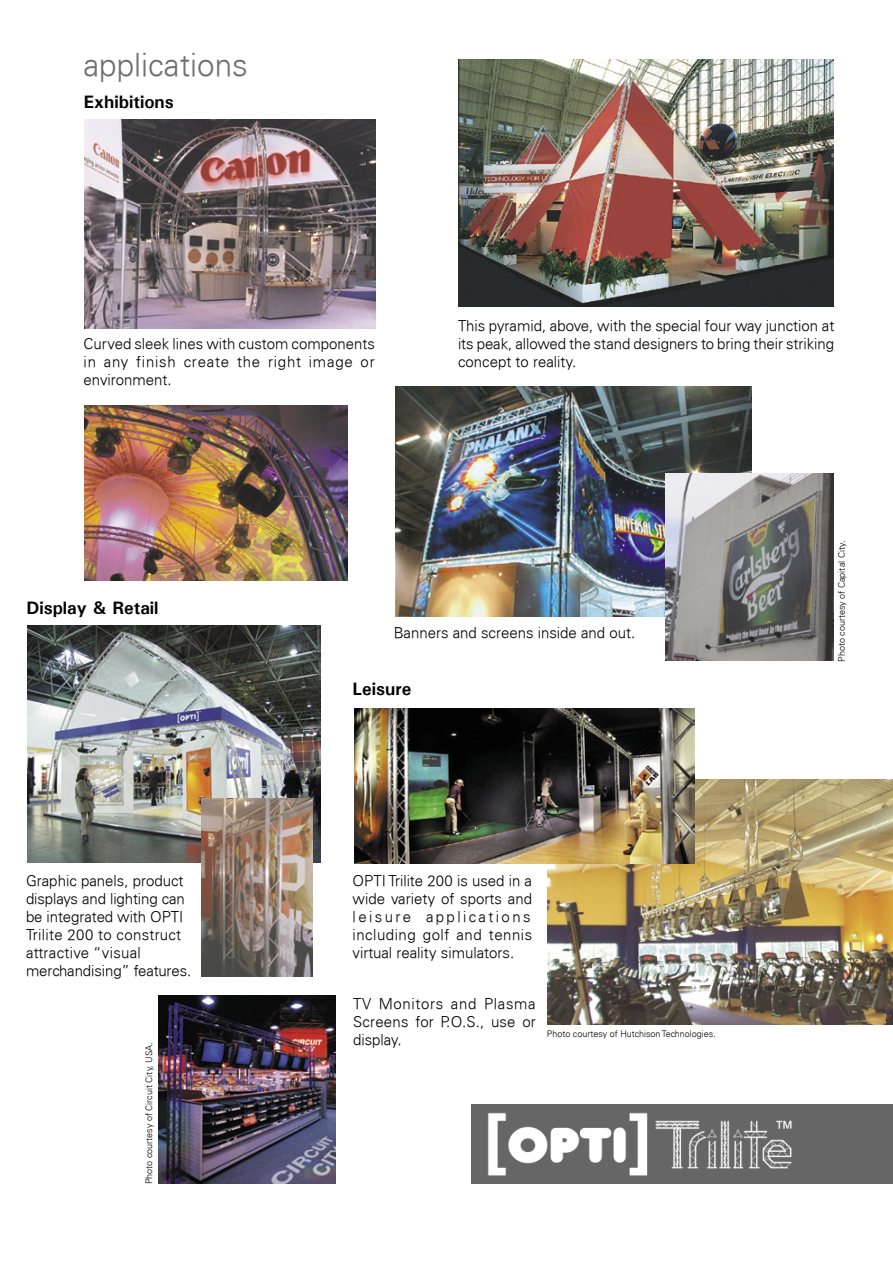
<style>
.page{position:relative;width:893px;height:1263px;background:#fff}
.page>*{position:absolute;margin:0;border:0;box-sizing:border-box;transform-origin:0 0}
.t1{font:300 31.5px "Univers";color:#6f6f6f}
.t2{font:700 18px "Univers";color:#000}
.t3{font:300 15px/18px "Univers";color:#000;text-align:justify}
.t4{font:300 9px "Univers";color:#000}
</style>
<div class="page">
<img style="left:158px;top:996px;width:177px;height:188px">
<img style="left:27px;top:626px;width:294px;height:236px">
<img style="left:202px;top:799px;width:111px;height:177px">
<img style="left:395px;top:386px;width:357px;height:230px">
<img style="left:665px;top:473px;width:168px;height:188px">
<img style="left:85px;top:405px;width:263px;height:176px">
<img style="left:459px;top:59px;width:374px;height:248px">
<img style="left:85px;top:120px;width:290px;height:208px">
<img style="left:548px;top:779px;width:345px;height:245px">
<img style="left:472px;top:1104px;width:421px;height:79px">
<img style="left:355px;top:708px;width:340px;height:155px">
<h1 class="t1" style="left:83px;top:46px;width:166px">applications</h1>
<p class="t2" style="left:84px;top:90px;width:91px">Exhibitions</p>
<p class="t3" style="left:84px;top:335px;width:293px">Curved sleek lines with custom components in any finish create the right image or environment.</p>
<p class="t3" style="left:458px;top:316px;width:378px">This pyramid, above, with the special four way junction at its peak, allowed the stand designers to bring their striking concept to reality.</p>
<p class="t2" style="left:26px;top:596px;width:134px">Display &amp; Retail</p>
<p class="t3" style="left:394px;top:624px;width:243px">Banners and screens inside and out.</p>
<p class="t4" style="left:836px;top:662px;width:122px;rotate:-90deg">Photo courtesy of Capital City.</p>
<p class="t3" style="left:26px;top:871px;width:167px;text-align:left">Graphic panels, product displays and lighting can be integrated with OPTI<br>Trilite 200 to construct attractive “visual merchandising” features.</p>
<p class="t4" style="left:143px;top:1184px;width:143px;rotate:-90deg">Photo courtesy of Circuit City, USA.</p>
<p class="t2" style="left:353px;top:677px;width:60px">Leisure</p>
<p class="t3" style="left:353px;top:872px;width:181px">OPTI Trilite 200 is used in a wide variety of sports and leisure applications including golf and tennis virtual reality simulators.</p>
<p class="t3" style="left:353px;top:995px;width:184px">TV Monitors and Plasma Screens for P.O.S., use or display.</p>
<p class="t4" style="left:547px;top:1028px;width:171px">Photo courtesy of Hutchison Technologies.</p>
</div>
